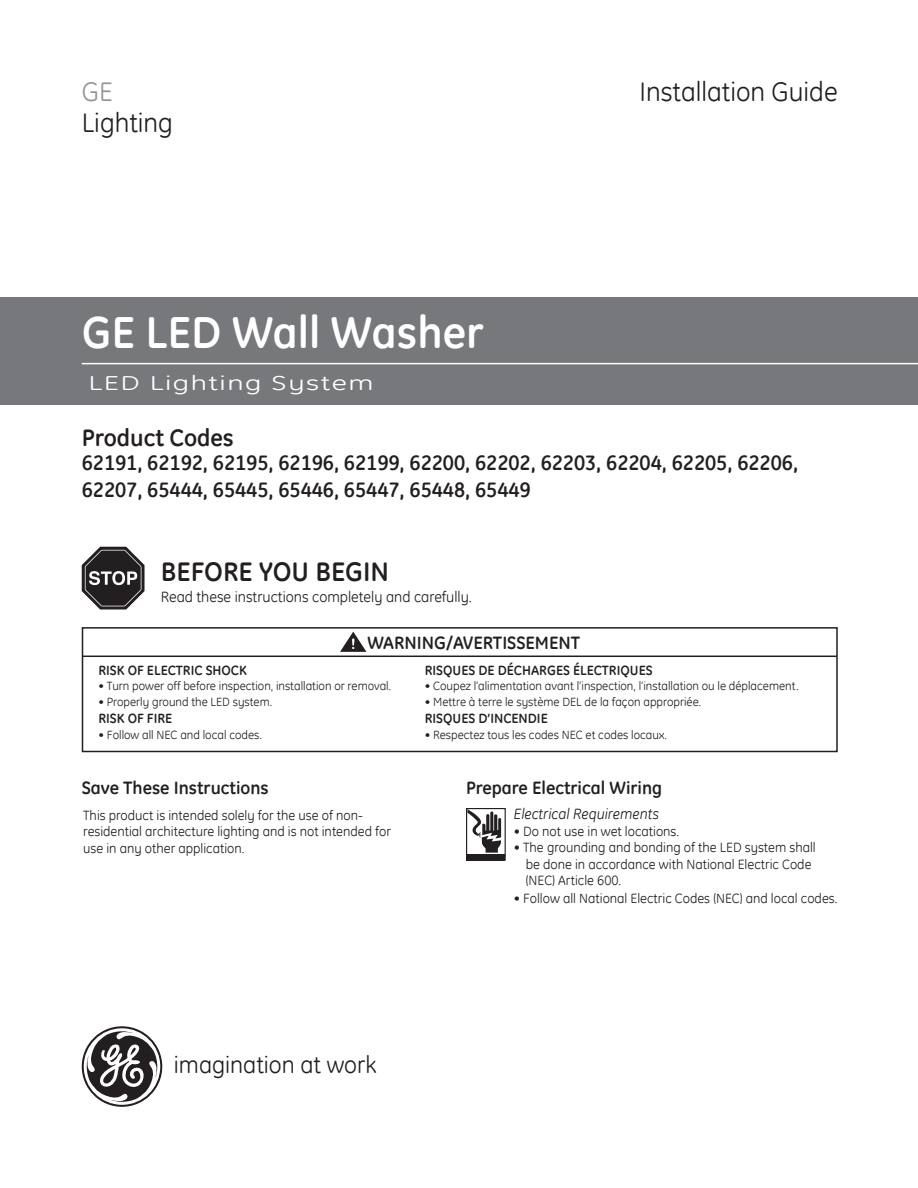
<style>
.page{position:relative;width:918px;height:1188px;background:#fff}
.page>*{position:absolute;margin:0;border:0;box-sizing:border-box;transform-origin:0 0}
.t1{font:700 45px "GE Inspira";color:#fff}
.t2{font:27px "GE Inspira";color:#231f20}
.t3{font:700 27px "GE Inspira";color:#231f20}
.t4{font:27px "GE Inspira";color:#939598}
.t5{font:24px "GE Inspira";color:#231f20}
.t6{font:700 24px "GE Inspira";color:#231f20}
.t7{font:700 21px/27px "GE Inspira";color:#231f20}
.t8{font:20.25px "GE Inspira";letter-spacing:.05em;color:#fff;scale:1.48 1}
.t9{font:700 18px "GE Inspira";color:#231f20}
.t10{font:15px "GE Inspira";color:#231f20}
.supplies_required{font:italic 15px "GE Inspira";color:#231f20}
.supplies_required-2{font:13.5px/16.5px "GE Inspira";color:#231f20}
.t11{font:700 13.5px "GE Inspira";color:#231f20}
.t12{font:12px "GE Inspira";color:#231f20}
</style>
<div class="page">
<div style="left:82px;top:627px;width:756px;height:125px;border:2px solid #231f20"></div>
<svg style="left:82px;top:628px;width:755px;height:29px"></svg>
<svg style="left:81px;top:546px;width:64px;height:64px"></svg>
<svg style="left:468px;top:810px;width:33px;height:43px"></svg>
<div style="left:466px;top:808px;width:40px;height:52px;border:1px solid #231f20"></div>
<div style="left:466px;top:854px;width:39px;height:6px;background:#231f20"></div>
<div style="left:1px;top:297px;width:917px;height:108px;background:#76787b"></div>
<svg style="left:82px;top:1026px;width:80px;height:81px"></svg>
<svg style="left:84px;top:1028px;width:76px;height:77px"></svg>
<svg style="left:87px;top:1031px;width:70px;height:71px"></svg>
<hr style="left:82px;top:363px;width:836px;height:1px;background:#fff">
<p class="t4" style="left:82px;top:74px;width:32px">GE</p>
<p class="t2" style="left:82px;top:105px;width:93px">Lighting</p>
<p class="t1" style="left:82px;top:304px;width:403px">GE LED Wall Washer</p>
<p class="t8" style="left:88px;top:370px;width:194px">LED Lighting System</p>
<p class="t2" style="left:640px;top:74px;width:200px">Installation Guide</p>
<p class="t6" style="left:82px;top:423px;width:154px">Product Codes</p>
<p class="t7" style="left:82px;top:449px;width:718px">62191, 62192, 62195, 62196, 62199, 62200, 62202, 62203, 62204, 62205, 62206,<br>62207, 65444, 65445, 65446, 65447, 65448, 65449</p>
<p class="t3" style="left:161px;top:554px;width:230px">BEFORE YOU BEGIN</p>
<p class="t10" style="left:161px;top:587px;width:313px">Read these instructions completely and carefully.</p>
<p class="t9" style="left:367px;top:631px;width:214px">WARNING/AVERTISSEMENT</p>
<p class="t11" style="left:425px;top:661px;width:229px">RISQUES DE DÉCHARGES ÉLECTRIQUES</p>
<p class="t12" style="left:425px;top:679px;width:376px">• Coupez l’alimentation avant l’inspection, l’installation ou le déplacement.</p>
<p class="t12" style="left:425px;top:694px;width:278px">• Mettre à terre le système DEL de la façon appropriée.</p>
<p class="t11" style="left:425px;top:710px;width:124px">RISQUES D’INCENDIE</p>
<p class="t12" style="left:425px;top:727px;width:244px">• Respectez tous les codes NEC et codes locaux.</p>
<p class="t11" style="left:98px;top:661px;width:150px">RISK OF ELECTRIC SHOCK</p>
<p class="t12" style="left:98px;top:679px;width:294px">• Turn power off before inspection, installation or removal.</p>
<p class="t12" style="left:98px;top:694px;width:175px">• Properly ground the LED system.</p>
<p class="t11" style="left:98px;top:710px;width:75px">RISK OF FIRE</p>
<p class="t12" style="left:98px;top:727px;width:165px">• Follow all NEC and local codes.</p>
<p class="t9" style="left:82px;top:777px;width:189px">Save These Instructions</p>
<p class="supplies_required-2" style="left:83px;top:806px;width:309px">This product is intended solely for the use of non&shy;residential architecture lighting and is not intended for use in any other application.</p>
<p class="t5" style="left:174px;top:1049px;width:204px">imagination at work</p>
<p class="t9" style="left:466px;top:777px;width:198px">Prepare Electrical Wiring</p>
<p class="supplies_required" style="left:514px;top:805px;width:147px">Electrical Requirements</p>
<p class="supplies_required-2" style="left:514px;top:823px;width:167px">• Do not use in wet locations.</p>
<p class="supplies_required-2" style="left:526px;top:839px;width:292px;text-indent:-12px">• The grounding and bonding of the LED system shall be done in accordance with National Electric Code (NEC) Article 600.</p>
<p class="supplies_required-2" style="left:514px;top:890px;width:325px">• Follow all National Electric Codes (NEC) and local codes.</p>
</div>
